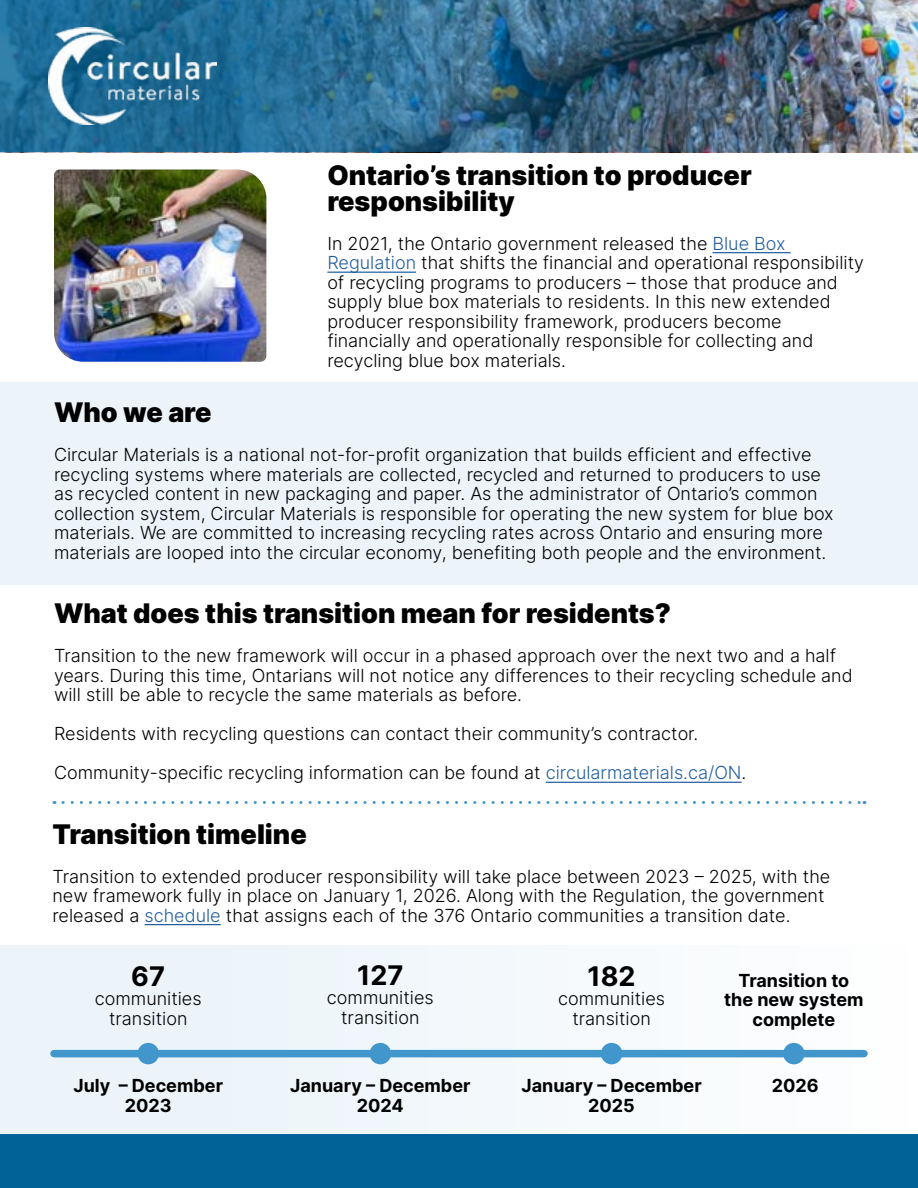
<style>
.page{position:relative;width:918px;height:1188px;background:#fff}
.page>*{position:absolute;margin:0;border:0;box-sizing:border-box;transform-origin:0 0}
.t1{font:900 27px/25.5px "Inter";color:#000}
.t2{font:700 27px "Inter";color:#000}
.t3{font:300 18px/19.5px "Inter";color:#000}
.t4{font:700 18px/19.5px "Inter";color:#000;text-align:center}
.s1{color:#215e9e}
</style>
<div class="page">
<img style="left:0;top:0;width:918px;height:152px">
<div style="left:0;top:382px;width:918px;height:202px;background:#ecf4fa"></div>
<hr style="left:546px;top:782px;width:196px;height:1px;background:#215e9e">
<hr style="left:713px;top:252px;width:78px;height:1px;background:#215e9e">
<hr style="left:327px;top:272px;width:89px;height:1px;background:#215e9e">
<div style="left:0;top:945px;width:918px;height:188px;background:#f2f8fb"></div>
<hr style="left:145px;top:924px;width:76px;height:1px;background:#215e9e">
<div style="left:783px;top:1043px;width:22px;height:21px;background:#4197cc;border-radius:50%"></div>
<div style="left:601px;top:1043px;width:21px;height:21px;background:#4197cc;border-radius:50%"></div>
<div style="left:370px;top:1043px;width:21px;height:21px;background:#4197cc;border-radius:50%"></div>
<div style="left:138px;top:1043px;width:21px;height:21px;background:#4197cc;border-radius:50%"></div>
<div style="left:54px;top:1050px;width:810px;height:7px;background:#4197cc"></div>
<svg style="left:63px;top:801px;width:802px;height:3px"></svg>
<img style="left:54px;top:170px;width:212px;height:192px">
<div style="left:0;top:1134px;width:918px;height:54px;background:#006296"></div>
<img style="left:48px;top:28px;width:168px;height:96px">
<h1 class="t1" style="left:327px;top:162px;width:426px">Ontario’s transition to producer responsibility</h1>
<p class="t3" style="left:327px;top:233px;width:538px">In 2021, the Ontario government released the <span class="s1">Blue Box Regulation</span> that shifts the financial and operational responsibility of recycling programs to producers – those that produce and supply blue box materials to residents. In this new extended producer responsibility framework, producers become financially and operationally responsible for collecting and recycling blue box materials.</p>
<h1 class="t1" style="left:54px;top:399px;width:159px">Who we are</h1>
<p class="t3" style="left:54px;top:445px;width:781px">Circular Materials is a national not-for-profit organization that builds efficient and effective recycling systems where materials are collected, recycled and returned to producers to use as recycled content in new packaging and paper. As the administrator of Ontario’s common collection system, Circular Materials is responsible for operating the new system for blue box materials. We are committed to increasing recycling rates across Ontario and ensuring more materials are looped into the circular economy, benefiting both people and the environment.</p>
<h1 class="t1" style="left:54px;top:600px;width:619px">What does this transition mean for residents?</h1>
<p class="t3" style="left:54px;top:646px;width:800px">Transition to the new framework will occur in a phased approach over the next two and a half years. During this time, Ontarians will not notice any differences to their recycling schedule and will still be able to recycle the same materials as before.</p>
<p class="t3" style="left:54px;top:714px;width:694px;line-height:39px">Residents with recycling questions can contact their community’s contractor.<br>Community-specific recycling information can be found at <span class="s1">circularmaterials.ca/ON</span>.</p>
<h1 class="t1" style="left:52px;top:820px;width:256px">Transition timeline</h1>
<p class="t3" style="left:52px;top:866px;width:779px">Transition to extended producer responsibility will take place between 2023 – 2025, with the new framework fully in place on January 1, 2026. Along with the Regulation, the government released a <span class="s1">schedule</span> that assigns each of the 376 Ontario communities a transition date.</p>
<h1 class="t2" style="left:131px;top:956px;width:35px">67</h1>
<p class="t3" style="left:95px;top:989px;width:108px;text-align:center">communities transition</p>
<p class="t4" style="left:73px;top:1075px;width:151px">July – December<br>2023</p>
<h1 class="t2" style="left:357px;top:955px;width:48px">127</h1>
<p class="t3" style="left:327px;top:988px;width:108px;text-align:center">communities transition</p>
<h1 class="t2" style="left:588px;top:956px;width:50px">182</h1>
<p class="t3" style="left:558px;top:989px;width:108px;text-align:center">communities transition</p>
<p class="t4" style="left:724px;top:970px;width:141px">Transition to the new system complete</p>
<p class="t4" style="left:290px;top:1075px;width:182px">January – December<br>2024</p>
<p class="t4" style="left:521px;top:1075px;width:182px">January – December</p>
<p class="t4" style="left:772px;top:1075px;width:48px">2026</p>
<p class="t4" style="left:588px;top:1095px;width:48px">2025</p>
</div>
